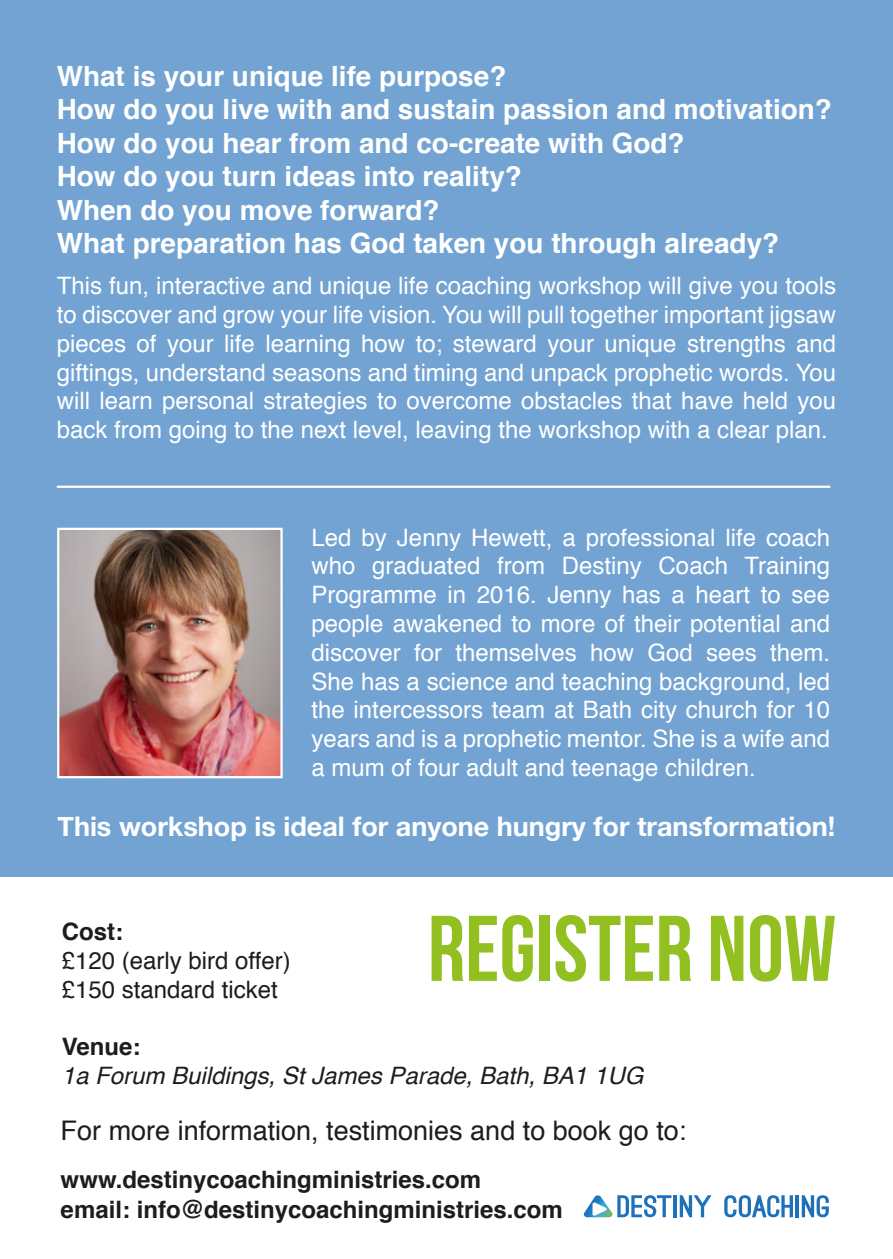
<style>
.page{position:relative;width:893px;height:1259px;background:#fff}
.page>*{position:absolute;margin:0;border:0;box-sizing:border-box;transform-origin:0 0}
.t1{font:700 93px "Bebas Neue";color:#92c020}
.t2{font:700 27.9px "Helvetica";color:#fff}
.t3{font:700 27px "Helvetica Neue";color:#fff}
.t4{font:27px "Helvetica";color:#1d1d1b}
.t5{font:24px/28.8px "Helvetica";color:#fff;text-align:justify}
.t6{font:700 24px "Helvetica";color:#1d1d1b}
.t7{font:italic 24px "Helvetica";color:#1d1d1b}
.t8{font:24px "Helvetica";color:#1d1d1b}
</style>
<div class="page">
<div style="left:0;top:0;width:893px;height:877px;background:#72a3d3"></div>
<img style="left:60px;top:531px;width:220px;height:244px">
<div style="left:57px;top:528px;width:226px;height:250px;border:2px solid #fff"></div>
<hr style="left:57px;top:485px;width:773px;height:3px;background:#fff">
<svg style="left:583px;top:1195px;width:88px;height:22px"></svg>
<hr style="left:674px;top:1195px;width:3px;height:22px;background:#1e71b8">
<svg style="left:680px;top:1195px;width:31px;height:22px"></svg>
<svg style="left:724px;top:1195px;width:69px;height:22px"></svg>
<hr style="left:796px;top:1195px;width:3px;height:22px;background:#1e71b8">
<svg style="left:802px;top:1195px;width:27px;height:22px"></svg>
<p class="t2" style="left:57px;top:53px;width:451px">What is your unique life purpose?</p>
<p class="t2" style="left:57px;top:87px;width:777px">How do you live with and sustain passion and motivation?</p>
<p class="t2" style="left:57px;top:120px;width:629px">How do you hear from and co-create with God?</p>
<p class="t2" style="left:57px;top:154px;width:467px">How do you turn ideas into reality?</p>
<p class="t2" style="left:57px;top:187px;width:384px">When do you move forward?</p>
<p class="t2" style="left:57px;top:221px;width:724px">What preparation has God taken you through already?</p>
<p class="t5" style="left:57px;top:272px;width:781px">This fun, interactive and unique life coaching workshop will give you tools to discover and grow your life vision. You will pull together important jigsaw pieces of your life learning how to; steward your unique strengths and giftings, understand seasons and timing and unpack prophetic words. You will learn personal strategies to overcome obstacles that have held you back from going to the next level, leaving the workshop with a clear plan.</p>
<p class="t5" style="left:311px;top:523px;width:520px">Led by Jenny Hewett, a professional life coach who graduated from Destiny Coach Training Programme in 2016. Jenny has a heart to see people awakened to more of their potential and discover for themselves how God sees them.<br>She has a science and teaching background, led the intercessors team at Bath city church for 10 years and is a prophetic mentor. She is a wife and a mum of four adult and teenage children.</p>
<p class="t3" style="left:58px;top:805px;width:779px">This workshop is ideal for anyone hungry for transformation!</p>
<p class="t1" style="left:428px;top:897px;width:410px">REGISTER NOW</p>
<p class="t6" style="left:62px;top:912px;width:63px">Cost:</p>
<p class="t8" style="left:62px;top:941px;width:231px">£120 (early bird offer)</p>
<p class="t8" style="left:62px;top:970px;width:218px">£150 standard ticket</p>
<p class="t6" style="left:62px;top:1027px;width:80px">Venue:</p>
<p class="t7" style="left:62px;top:1056px;width:583px">1a Forum Buildings, St James Parade, Bath, BA1 1UG</p>
<p class="t4" style="left:61px;top:1110px;width:627px">For more information, testimonies and to book go to:</p>
<p class="t6" style="left:61px;top:1160px;width:422px">www.destinycoachingministries.com</p>
<p class="t6" style="left:61px;top:1190px;width:504px">email: info@destinycoachingministries.com</p>
</div>
